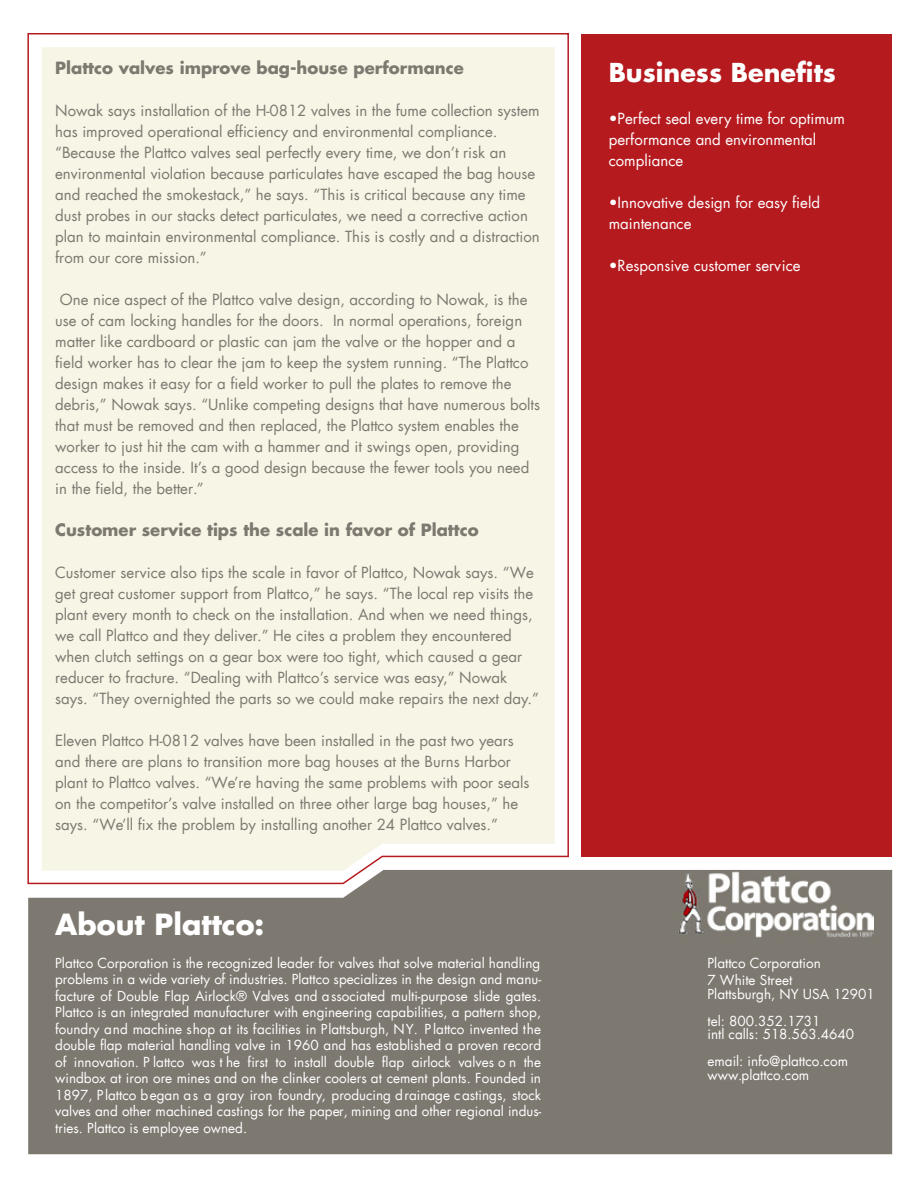
<style>
.page{position:relative;width:918px;height:1188px;background:#fff}
.page>*{position:absolute;margin:0;border:0;box-sizing:border-box;transform-origin:0 0}
.t1{font:700 28.5px "Futura LT";color:#fff}
.t2{font:700 25.5px "Futura LT";color:#fff}
.t3{font:700 16.5px "Futura LT";color:#7d7870}
.t4{font:15px/21px "Futura LT";color:#7d7870}
.t5{font:15px/21px "Futura LT";color:#fff}
.t6{font:13.5px/16.5px "Futura LT";color:#fff}
</style>
<div class="page">
<svg style="left:27px;top:33px;width:542px;height:851px"></svg>
<div style="left:42px;top:47px;width:513px;height:823px;background:#f7f5e6"></div>
<div style="left:582px;top:34px;width:310px;height:822px;background:#b51a1f"></div>
<div style="left:28px;top:870px;width:864px;height:284px;background:#7d7870"></div>
<img style="left:677px;top:871px;width:196px;height:68px">
<p class="t3" style="left:55px;top:57px;width:410px">Plattco valves improve bag-house performance</p>
<p class="t4" style="left:55px;top:101px;width:486px">Nowak says installation of the H-0812 valves in the fume collection system has improved operational efficiency and environmental compliance. “Because the Plattco valves seal perfectly every time, we don’t risk an environmental violation because particulates have escaped the bag house and reached the smokestack,” he says. “This is critical because any time dust probes in our stacks detect particulates, we need a corrective action plan to maintain environmental compliance. This is costly and a distraction from our core mission.”</p>
<p class="t4" style="left:55px;top:290px;width:486px;text-indent:5px">One nice aspect of the Plattco valve design, according to Nowak, is the use of cam locking handles for the doors. In normal operations, foreign matter like cardboard or plastic can jam the valve or the hopper and a field worker has to clear the jam to keep the system running. “The Plattco design makes it easy for a field worker to pull the plates to remove the debris,” Nowak says. “Unlike competing designs that have numerous bolts that must be removed and then replaced, the Plattco system enables the worker to just hit the cam with a hammer and it swings open, providing access to the inside. It’s a good design because the fewer tools you need in the field, the better.”</p>
<p class="t3" style="left:55px;top:519px;width:425px">Customer service tips the scale in favor of Plattco</p>
<p class="t4" style="left:55px;top:563px;width:485px">Customer service also tips the scale in favor of Plattco, Nowak says. “We get great customer support from Plattco,” he says. “The local rep visits the plant every month to check on the installation. And when we need things, we call Plattco and they deliver.” He cites a problem they encountered when clutch settings on a gear box were too tight, which caused a gear reducer to fracture. “Dealing with Plattco’s service was easy,” Nowak says. “They overnighted the parts so we could make repairs the next day.”</p>
<p class="t4" style="left:55px;top:731px;width:476px">Eleven Plattco H-0812 valves have been installed in the past two years and there are plans to transition more bag houses at the Burns Harbor plant to Plattco valves. “We’re having the same problems with poor seals on the competitor’s valve installed on three other large bag houses,” he says. “We’ll fix the problem by installing another 24 Plattco valves.”</p>
<h2 class="t2" style="left:609px;top:55px;width:229px">Business Benefits</h2>
<p class="t5" style="left:609px;top:108px;width:238px">•Perfect seal every time for optimum performance and environmental compliance</p>
<p class="t5" style="left:609px;top:192px;width:213px">•Innovative design for easy field maintenance</p>
<p class="t5" style="left:609px;top:255px;width:194px">•Responsive customer service</p>
<h1 class="t1" style="left:55px;top:905px;width:211px">About Plattco:</h1>
<p class="t6" style="left:55px;top:955px;width:488px;text-align:justify">Plattco Corporation is the recognized leader for valves that solve material handling problems in a wide variety of industries. Plattco specializes in the design and manu&shy;facture of Double Flap Airlock® Valves and associated multi-purpose slide gates.<br>Plattco is an integrated manufacturer with engineering capabilities, a pattern shop, foundry and machine shop at its facilities in Plattsburgh, NY. P lattco invented the double flap material handling valve in 1960 and has established a proven record of innovation. P lattco was t he first to install double flap airlock valves o n the windbox at iron ore mines and on the clinker coolers at cement plants. Founded in 1897, Plattco began as a gray iron foundry, producing drainage castings, stock valves and other machined castings for the paper, mining and other regional indus&shy;tries. Plattco is employee owned.</p>
<p class="t6" style="left:708px;top:955px;width:115px;line-height:17px">Plattco Corporation<br>7 White Street</p>
<p class="t6" style="left:708px;top:980px;width:169px;line-height:27px">Plattsburgh, NY USA 12901 tel: 800.352.1731</p>
<p class="t6" style="left:708px;top:1021px;width:148px;line-height:27px">intl calls: 518.563.4640 email: info@plattco.com</p>
<p class="t6" style="left:708px;top:1067px;width:103px">www.plattco.com</p>
</div>
